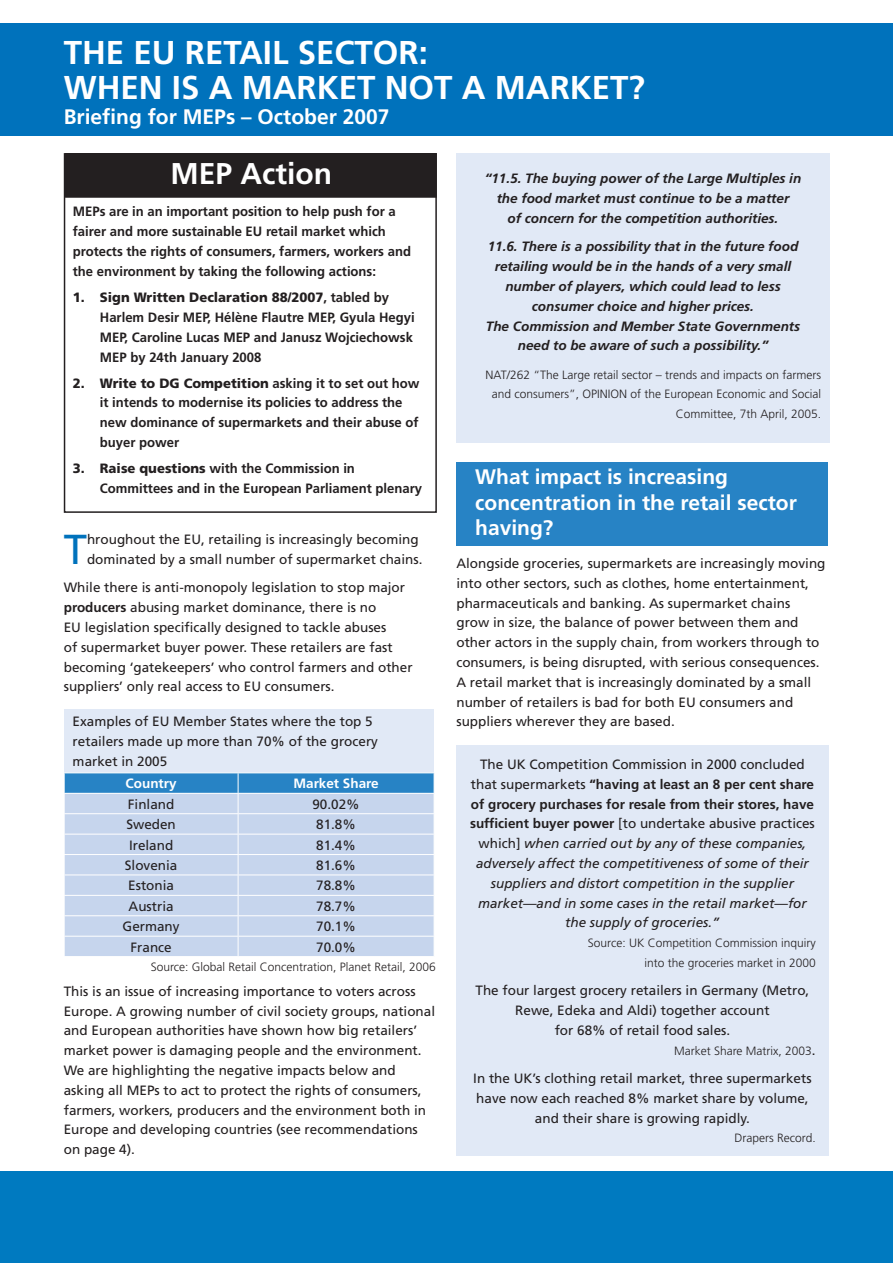
<style>
.page{position:relative;width:893px;height:1263px;background:#fff}
.page>*{position:absolute;margin:0;border:0;box-sizing:border-box;transform-origin:0 0}
.t1{font:41.85px "Frutiger";color:#0072bc}
.t2{font:700 33px/34.5px "Frutiger";color:#fff}
.t3{font:700 30px "Frutiger";color:#fff}
.t4{font:700 21px/25.5px "Frutiger";color:#fff}
.t5{font:13.5px/19.8px "Frutiger";color:#231f20}
.t6{font:700 13.5px/19.8px "Frutiger";color:#231f20}
.t7{font:italic 13.5px/19.8px "Frutiger";color:#231f20;text-align:center}
.t8{font:italic 700 13.5px/19.8px "Frutiger";color:#231f20;text-align:center}
.t9{font:700 13.5px "Frutiger";color:#fff}
.t10{font:300 12px/19.8px "Frutiger";color:#231f20;text-align:right}
.s1{font-weight:900}
.s2{font-weight:700}
.s3{font-style:normal}
.s4{font-weight:700;font-style:normal}
.s5{font-weight:400;font-size:13.5px}
</style>
<div class="page">
<div style="left:0;top:23px;width:893px;height:113px;background:#0072bc"></div>
<div style="left:0;top:1171px;width:893px;height:92px;background:#007ac0"></div>
<div style="left:456px;top:153px;width:373px;height:289px;background:#e1e9f6"></div>
<div style="left:456px;top:462px;width:372px;height:84px;background:#2783c5"></div>
<div style="left:456px;top:745px;width:372px;height:410px;background:#e1e9f6"></div>
<div style="left:64px;top:709px;width:370px;height:64px;background:#e1e9f6"></div>
<hr style="left:64px;top:772px;width:174px;height:1px;background:#fff">
<hr style="left:238px;top:772px;width:196px;height:1px;background:#fff">
<svg style="left:64px;top:773px;width:371px;height:183px;background:#b8cee9"></svg>
<div style="left:64px;top:153px;width:373px;height:360px;border:2px solid #231f20"></div>
<div style="left:66px;top:154px;width:370px;height:43px;background:#231f20"></div>
<div style="left:65px;top:153px;width:372px;height:45px;border:2px solid #231f20"></div>
<h2 class="t2" style="left:64px;top:35px;width:583px">THE EU RETAIL SECTOR:<br>WHEN IS A MARKET NOT A MARKET?</h2>
<h3 class="t4" style="left:64px;top:104px;width:327px">Briefing for MEPs – October 2007</h3>
<h3 class="t3" style="left:171px;top:156px;width:163px">MEP Action</h3>
<p class="t6" style="left:73px;top:202px;width:340px">MEPs are in an important position to help push for a fairer and more sustainable EU retail market which protects the rights of consumers, farmers, workers and the environment by taking the following actions:</p>
<p class="t6" style="left:100px;top:287px;width:316px;text-indent:-27px"><span class="s1">1. Sign Written Declaration 88/2007</span>, tabled by Harlem Desir MEP, Hélène Flautre MEP, Gyula Hegyi MEP, Caroline Lucas MEP and Janusz Wojciechowsk MEP by 24th January 2008</p>
<p class="t6" style="left:100px;top:373px;width:321px;text-indent:-27px"><span class="s1">2. Write to DG Competition</span> asking it to set out how it intends to modernise its policies to address the new dominance of supermarkets and their abuse of buyer power</p>
<p class="t6" style="left:100px;top:459px;width:324px;text-indent:-27px"><span class="s1">3. Raise questions</span> with the Commission in<br>Committees and in the European Parliament plenary</p>
<h1 class="t1" style="left:64px;top:525px;width:25px">T</h1>
<p class="t5" style="left:87px;top:529px;width:337px">hroughout the EU, retailing is increasingly becoming dominated by a small number of supermarket chains.</p>
<p class="t5" style="left:64px;top:578px;width:350px">While there is anti-monopoly legislation to stop major <span class="s2">producers</span> abusing market dominance, there is no<br>EU legislation specifically designed to tackle abuses<br>of supermarket buyer power. These retailers are fast becoming ‘gatekeepers’ who control farmers and other suppliers’ only real access to EU consumers.</p>
<p class="t5" style="left:73px;top:711px;width:307px">Examples of EU Member States where the top 5 retailers made up more than 70% of the grocery market in 2005</p>
<p class="t9" style="left:126px;top:776px;width:53px">Country</p>
<p class="t9" style="left:293px;top:776px;width:87px">Market Share</p>
<p class="t5" style="left:128px;top:794px;width:48px">Finland</p>
<p class="t5" style="left:312px;top:794px;width:49px">90.02%</p>
<p class="t5" style="left:126px;top:814px;width:51px">Sweden</p>
<p class="t5" style="left:316px;top:814px;width:41px">81.8%</p>
<p class="t5" style="left:129px;top:835px;width:46px">Ireland</p>
<p class="t5" style="left:316px;top:835px;width:41px">81.4%</p>
<p class="t5" style="left:125px;top:855px;width:54px">Slovenia</p>
<p class="t5" style="left:316px;top:855px;width:41px">81.6%</p>
<p class="t5" style="left:128px;top:876px;width:47px">Estonia</p>
<p class="t5" style="left:316px;top:876px;width:41px">78.8%</p>
<p class="t5" style="left:129px;top:896px;width:47px">Austria</p>
<p class="t5" style="left:316px;top:896px;width:41px">78.7%</p>
<p class="t5" style="left:123px;top:916px;width:59px">Germany</p>
<p class="t5" style="left:316px;top:916px;width:41px">70.1%</p>
<p class="t5" style="left:130px;top:937px;width:43px">France</p>
<p class="t5" style="left:316px;top:937px;width:41px">70.0%</p>
<p class="t10" style="left:151px;top:957px;width:287px">Source: Global Retail Concentration, Planet Retail, 2006</p>
<p class="t5" style="left:64px;top:981px;width:373px">This is an issue of increasing importance to voters across Europe. A growing number of civil society groups, national and European authorities have shown how big retailers’ market power is damaging people and the environment.<br>We are highlighting the negative impacts below and asking all MEPs to act to protect the rights of consumers, farmers, workers, producers and the environment both in Europe and developing countries (see recommendations on page 4).</p>
<p class="t8" style="left:485px;top:169px;width:318px">“11.5. The buying power of the Large Multiples in the food market must continue to be a matter<br>of concern for the competition authorities.</p>
<p class="t8" style="left:486px;top:237px;width:316px">11.6. There is a possibility that in the future food retailing would be in the hands of a very small number of players, which could lead to less consumer choice and higher prices.<br>The Commission and Member State Governments need to be aware of such a possibility.”</p>
<p class="t10" style="left:486px;top:364px;width:337px">NAT/262 “The Large retail sector – trends and impacts on farmers and consumers”, OPINION of the European Economic and Social<br>Committee, 7th April, 2005.</p>
<h3 class="t4" style="left:475px;top:464px;width:323px">What impact is increasing concentration in the retail sector having?</h3>
<p class="t5" style="left:456px;top:553px;width:371px">Alongside groceries, supermarkets are increasingly moving into other sectors, such as clothes, home entertainment, pharmaceuticals and banking. As supermarket chains grow in size, the balance of power between them and other actors in the supply chain, from workers through to consumers, is being disrupted, with serious consequences.<br>A retail market that is increasingly dominated by a small number of retailers is bad for both EU consumers and suppliers wherever they are based.</p>
<p class="t7" style="left:470px;top:754px;width:346px"><span class="s3">The UK Competition Commission in 2000 concluded that supermarkets</span> <span class="s4">“having at least an 8 per cent share of grocery purchases for resale from their stores, have sufficient buyer power</span> <span class="s3">[to undertake abusive practices which]</span> when carried out by any of these companies, adversely affect the competitiveness of some of their suppliers and distort competition in the supplier market—and in some cases in the retail market—for the supply of groceries.”</p>
<p class="t10" style="left:588px;top:933px;width:229px">Source: UK Competition Commission inquiry into the groceries market in 2000</p>
<p class="t5" style="left:475px;top:980px;width:335px;text-align:center">The four largest grocery retailers in Germany (Metro,<br>Rewe, Edeka and Aldi) together account<br>for 68% of retail food sales.</p>
<p class="t10" style="left:674px;top:1040px;width:143px">Market Share Matrix, 2003<span class="s5">.</span></p>
<p class="t5" style="left:473px;top:1068px;width:340px;text-align:center">In the UK’s clothing retail market, three supermarkets have now each reached 8% market share by volume, and their share is growing rapidly.</p>
<p class="t10" style="left:735px;top:1128px;width:83px">Drapers Record.</p>
</div>
